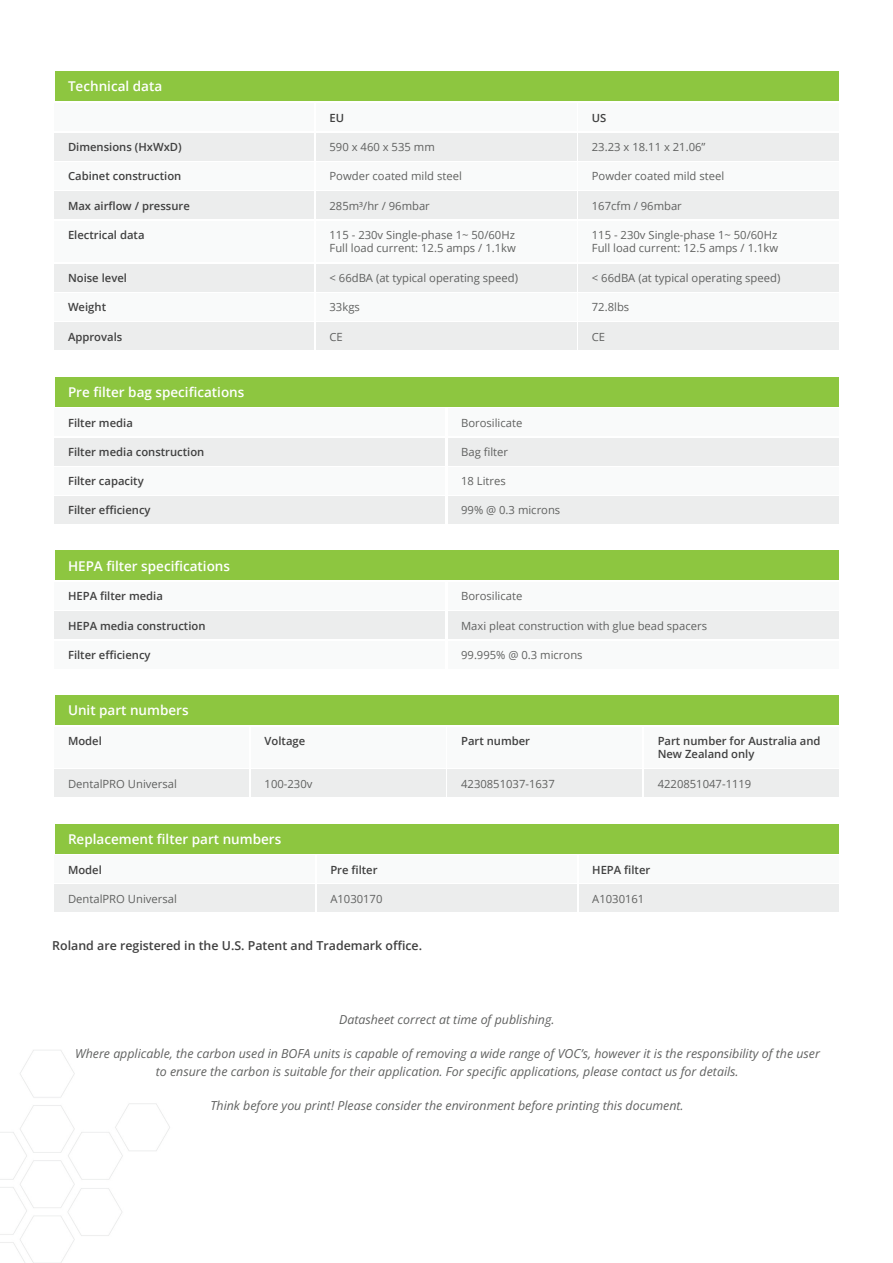
<style>
.page{position:relative;width:893px;height:1263px;background:#fff}
.page>*{position:absolute;margin:0;border:0;box-sizing:border-box;transform-origin:0 0}
.t1{font:600 13.5px "Open Sans";color:#fff}
.t2{font:italic 12.3px/17.2px "Open Sans";color:#606160;text-align:center}
.t3{font:600 12.3px "Open Sans";color:#404040}
.t4{font:11.25px/13.5px "Open Sans";color:#606160}
.t5{font:600 11.25px/13.5px "Open Sans";color:#404040}
</style>
<div class="page">
<div style="left:55px;top:71px;width:783px;height:30px;background:#8dc640"></div>
<div style="left:55px;top:264px;width:259px;height:27px;background:#eceded"></div>
<div style="left:316px;top:264px;width:260px;height:27px;background:#eceded"></div>
<div style="left:578px;top:264px;width:260px;height:27px;background:#eceded"></div>
<div style="left:55px;top:294px;width:259px;height:27px;background:#f9fafa"></div>
<div style="left:316px;top:294px;width:260px;height:27px;background:#f9fafa"></div>
<div style="left:578px;top:294px;width:260px;height:27px;background:#f9fafa"></div>
<div style="left:55px;top:323px;width:259px;height:27px;background:#eceded"></div>
<div style="left:316px;top:323px;width:260px;height:27px;background:#eceded"></div>
<div style="left:578px;top:323px;width:260px;height:27px;background:#eceded"></div>
<div style="left:55px;top:104px;width:259px;height:27px;background:#f9fafa"></div>
<div style="left:316px;top:104px;width:260px;height:27px;background:#f9fafa"></div>
<div style="left:578px;top:104px;width:260px;height:27px;background:#f9fafa"></div>
<div style="left:55px;top:133px;width:259px;height:27px;background:#eceded"></div>
<div style="left:316px;top:133px;width:260px;height:27px;background:#eceded"></div>
<div style="left:578px;top:133px;width:260px;height:27px;background:#eceded"></div>
<div style="left:55px;top:162px;width:259px;height:27px;background:#f9fafa"></div>
<div style="left:316px;top:162px;width:260px;height:27px;background:#f9fafa"></div>
<div style="left:578px;top:162px;width:260px;height:27px;background:#f9fafa"></div>
<div style="left:55px;top:192px;width:259px;height:27px;background:#eceded"></div>
<div style="left:316px;top:192px;width:260px;height:27px;background:#eceded"></div>
<div style="left:578px;top:192px;width:260px;height:27px;background:#eceded"></div>
<div style="left:55px;top:221px;width:259px;height:40px;background:#f9fafa"></div>
<div style="left:316px;top:221px;width:260px;height:40px;background:#f9fafa"></div>
<div style="left:578px;top:221px;width:260px;height:40px;background:#f9fafa"></div>
<div style="left:55px;top:377px;width:783px;height:30px;background:#8dc640"></div>
<div style="left:55px;top:409px;width:390px;height:27px;background:#f9fafa"></div>
<div style="left:448px;top:409px;width:390px;height:27px;background:#f9fafa"></div>
<div style="left:55px;top:438px;width:390px;height:27px;background:#eceded"></div>
<div style="left:448px;top:438px;width:390px;height:27px;background:#eceded"></div>
<div style="left:55px;top:467px;width:390px;height:27px;background:#f9fafa"></div>
<div style="left:448px;top:467px;width:390px;height:27px;background:#f9fafa"></div>
<div style="left:55px;top:497px;width:390px;height:27px;background:#eceded"></div>
<div style="left:448px;top:497px;width:390px;height:27px;background:#eceded"></div>
<div style="left:55px;top:551px;width:783px;height:29px;background:#8dc640"></div>
<div style="left:55px;top:582px;width:390px;height:27px;background:#f9fafa"></div>
<div style="left:448px;top:582px;width:390px;height:27px;background:#f9fafa"></div>
<div style="left:55px;top:612px;width:390px;height:27px;background:#eceded"></div>
<div style="left:448px;top:612px;width:390px;height:27px;background:#eceded"></div>
<div style="left:55px;top:641px;width:390px;height:27px;background:#f9fafa"></div>
<div style="left:448px;top:641px;width:390px;height:27px;background:#f9fafa"></div>
<div style="left:55px;top:695px;width:783px;height:30px;background:#8dc640"></div>
<div style="left:55px;top:727px;width:194px;height:40px;background:#f9fafa"></div>
<div style="left:251px;top:727px;width:194px;height:40px;background:#f9fafa"></div>
<div style="left:448px;top:727px;width:194px;height:40px;background:#f9fafa"></div>
<div style="left:644px;top:727px;width:194px;height:40px;background:#f9fafa"></div>
<div style="left:55px;top:770px;width:194px;height:27px;background:#eceded"></div>
<div style="left:251px;top:770px;width:194px;height:27px;background:#eceded"></div>
<div style="left:448px;top:770px;width:194px;height:27px;background:#eceded"></div>
<div style="left:644px;top:770px;width:194px;height:27px;background:#eceded"></div>
<div style="left:55px;top:824px;width:783px;height:29px;background:#8dc640"></div>
<div style="left:55px;top:856px;width:260px;height:27px;background:#f9fafa"></div>
<div style="left:317px;top:856px;width:259px;height:27px;background:#f9fafa"></div>
<div style="left:579px;top:856px;width:259px;height:27px;background:#f9fafa"></div>
<div style="left:55px;top:885px;width:260px;height:27px;background:#eceded"></div>
<div style="left:317px;top:885px;width:259px;height:27px;background:#eceded"></div>
<div style="left:579px;top:885px;width:259px;height:27px;background:#eceded"></div>
<p class="t1" style="left:68px;top:77px;width:96px">Technical data</p>
<p class="t5" style="left:330px;top:111px;width:16px">EU</p>
<p class="t5" style="left:592px;top:111px;width:16px">US</p>
<p class="t5" style="left:68px;top:140px;width:115px">Dimensions (HxWxD)</p>
<p class="t4" style="left:330px;top:140px;width:107px">590 x 460 x 535 mm</p>
<p class="t4" style="left:592px;top:140px;width:115px">23.23 x 18.11 x 21.06”</p>
<p class="t5" style="left:68px;top:169px;width:115px">Cabinet construction</p>
<p class="t4" style="left:330px;top:169px;width:134px">Powder coated mild steel</p>
<p class="t4" style="left:592px;top:169px;width:134px">Powder coated mild steel</p>
<p class="t5" style="left:68px;top:198px;width:123px">Max airflow / pressure</p>
<p class="t4" style="left:330px;top:198px;width:102px">285m³/hr / 96mbar</p>
<p class="t4" style="left:592px;top:198px;width:91px">167cfm / 96mbar</p>
<p class="t5" style="left:68px;top:228px;width:78px">Electrical data</p>
<p class="t4" style="left:330px;top:228px;width:188px">115 - 230v Single-phase 1~ 50/60Hz<br>Full load current: 12.5 amps / 1.1kw</p>
<p class="t4" style="left:592px;top:228px;width:188px">115 - 230v Single-phase 1~ 50/60Hz<br>Full load current: 12.5 amps / 1.1kw</p>
<p class="t5" style="left:68px;top:271px;width:60px">Noise level</p>
<p class="t4" style="left:330px;top:271px;width:190px">&lt; 66dBA (at typical operating speed)</p>
<p class="t4" style="left:592px;top:271px;width:190px">&lt; 66dBA (at typical operating speed)</p>
<p class="t5" style="left:68px;top:300px;width:40px">Weight</p>
<p class="t4" style="left:330px;top:300px;width:32px">33kgs</p>
<p class="t4" style="left:592px;top:300px;width:39px">72.8lbs</p>
<p class="t5" style="left:68px;top:330px;width:56px">Approvals</p>
<p class="t4" style="left:330px;top:330px;width:15px">CE</p>
<p class="t4" style="left:592px;top:330px;width:15px">CE</p>
<p class="t1" style="left:68px;top:383px;width:178px">Pre filter bag specifications</p>
<p class="t5" style="left:68px;top:416px;width:66px">Filter media</p>
<p class="t4" style="left:461px;top:416px;width:63px">Borosilicate</p>
<p class="t5" style="left:68px;top:445px;width:138px">Filter media construction</p>
<p class="t4" style="left:461px;top:445px;width:49px">Bag filter</p>
<p class="t5" style="left:68px;top:474px;width:77px">Filter capacity</p>
<p class="t4" style="left:461px;top:474px;width:46px">18 Litres</p>
<p class="t5" style="left:68px;top:503px;width:84px">Filter efficiency</p>
<p class="t4" style="left:461px;top:503px;width:101px">99% @ 0.3 microns</p>
<p class="t1" style="left:68px;top:556px;width:164px">HEPA filter specifications</p>
<p class="t5" style="left:68px;top:589px;width:96px">HEPA filter media</p>
<p class="t4" style="left:461px;top:589px;width:63px">Borosilicate</p>
<p class="t5" style="left:68px;top:618px;width:139px">HEPA media construction</p>
<p class="t4" style="left:461px;top:618px;width:247px">Maxi pleat construction with glue bead spacers</p>
<p class="t5" style="left:68px;top:648px;width:84px">Filter efficiency</p>
<p class="t4" style="left:461px;top:648px;width:123px">99.995% @ 0.3 microns</p>
<p class="t1" style="left:68px;top:701px;width:122px">Unit part numbers</p>
<p class="t5" style="left:68px;top:734px;width:35px">Model</p>
<p class="t5" style="left:265px;top:734px;width:42px">Voltage</p>
<p class="t5" style="left:461px;top:734px;width:71px">Part number</p>
<p class="t5" style="left:658px;top:734px;width:164px">Part number for Australia and<br>New Zealand only</p>
<p class="t4" style="left:68px;top:776px;width:110px">DentalPRO Universal</p>
<p class="t4" style="left:265px;top:776px;width:49px">100-230v</p>
<p class="t4" style="left:461px;top:776px;width:95px">4230851037-1637</p>
<p class="t4" style="left:658px;top:776px;width:95px">4220851047-1119</p>
<p class="t1" style="left:68px;top:830px;width:215px">Replacement filter part numbers</p>
<p class="t5" style="left:68px;top:862px;width:35px">Model</p>
<p class="t5" style="left:330px;top:862px;width:49px">Pre filter</p>
<p class="t5" style="left:592px;top:862px;width:60px">HEPA filter</p>
<p class="t4" style="left:68px;top:892px;width:110px">DentalPRO Universal</p>
<p class="t4" style="left:330px;top:892px;width:54px">A1030170</p>
<p class="t4" style="left:592px;top:892px;width:54px">A1030161</p>
<p class="t3" style="left:52px;top:937px;width:371px">Roland are registered in the U.S. Patent and Trademark office.</p>
<p class="t2" style="left:339px;top:1010px;width:217px">Datasheet correct at time of publishing.</p>
<p class="t2" style="left:75px;top:1045px;width:746px">Where applicable, the carbon used in BOFA units is capable of removing a wide range of VOC’s, however it is the responsibility of the user to ensure the carbon is suitable for their application. For specific applications, please contact us for details.</p>
<p class="t2" style="left:210px;top:1097px;width:475px">Think before you print! Please consider the environment before printing this document.</p>
</div>
